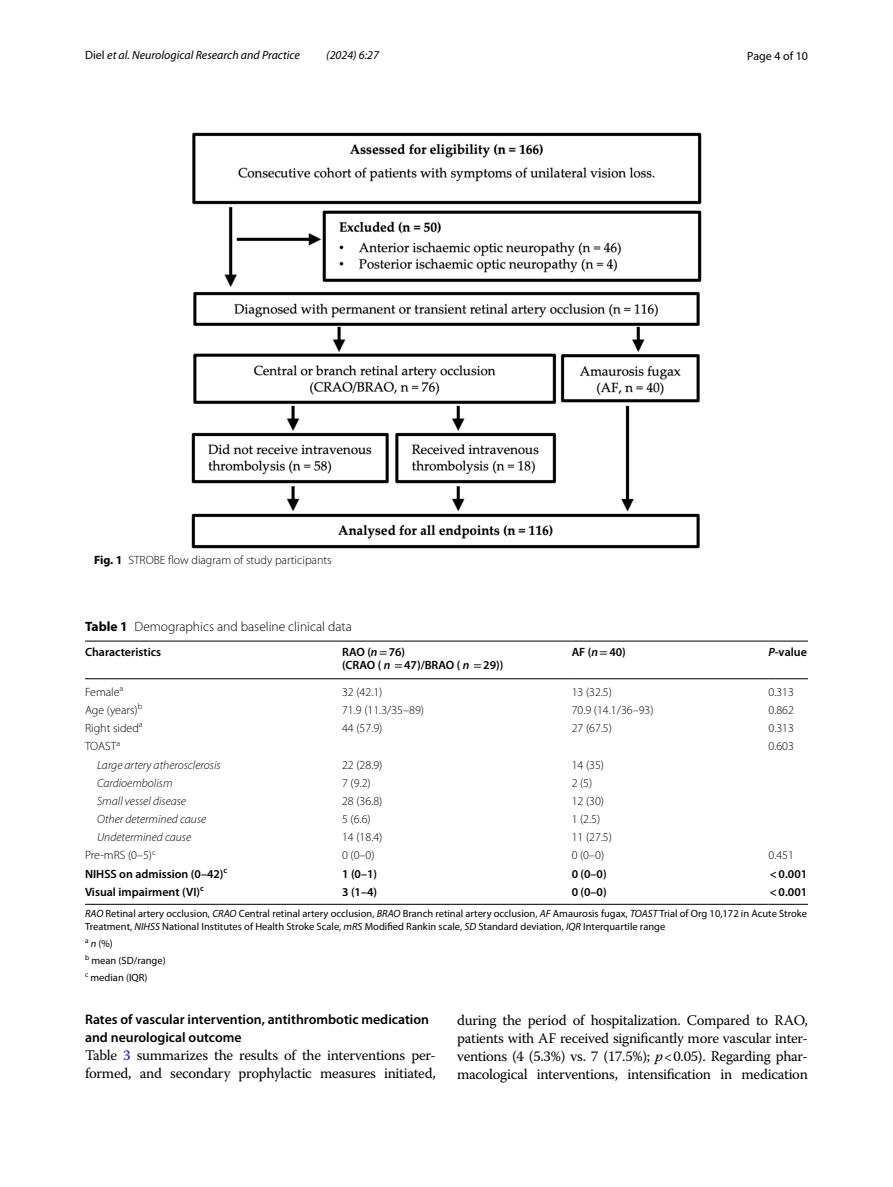
<style>
.page{position:relative;width:893px;height:1187px;background:#fff}
.page>*{position:absolute;margin:0;border:0;box-sizing:border-box;transform-origin:0 0}
.t1{font:14.7px/18px "Warnock Pro";letter-spacing:-.02em;color:#000}
.t2{font:600 13.8px/18px "Myriad Pro";color:#000}
.t3{font:300 13.5px "Myriad Pro";color:#000}
.t4{font:300 12px "Myriad Pro";color:#000}
.t5{font:600 12px/13.5px "Myriad Pro";color:#000}
.t6{font:italic 300 12px "Myriad Pro";color:#000}
.t7{font:italic 12px "Myriad Pro";color:#000}
.t8{font:12px "Myriad Pro";color:#000}
.t9{font:10.5px/17px "Myriad Pro";color:#000}
.s1{font-style:normal}
.s2{font-weight:700}
.s3{font-style:italic}
.s4{font-family:"STIX";font-weight:400}
.s5{color:#00f}
</style>
<div class="page">
<img style="left:191px;top:133px;width:511px;height:415px">
<hr style="left:85px;top:640px;width:257px;height:1px;background:#000">
<hr style="left:85px;top:678px;width:257px;height:1px;background:#000">
<hr style="left:342px;top:640px;width:230px;height:1px;background:#000">
<hr style="left:342px;top:678px;width:230px;height:1px;background:#000">
<hr style="left:572px;top:640px;width:196px;height:1px;background:#000">
<hr style="left:572px;top:678px;width:196px;height:1px;background:#000">
<hr style="left:768px;top:640px;width:40px;height:1px;background:#000">
<hr style="left:768px;top:678px;width:40px;height:1px;background:#000">
<hr style="left:85px;top:904px;width:257px;height:1px;background:#000">
<hr style="left:342px;top:904px;width:230px;height:1px;background:#000">
<hr style="left:572px;top:904px;width:196px;height:1px;background:#000">
<hr style="left:768px;top:904px;width:40px;height:1px;background:#000">
<p class="t7" style="left:85px;top:48px;width:216px"><span class="s1">Diel</span> et al. Neurological Research and Practice</p>
<p class="t7" style="left:326px;top:48px;width:54px">(2024) 6:27</p>
<p class="t8" style="left:747px;top:48px;width:62px">Page 4 of 10</p>
<p class="t4" style="left:94px;top:553px;width:239px"><span class="s2">Fig. 1</span> STROBE flow diagram of study participants</p>
<p class="t3" style="left:85px;top:619px;width:268px"><span class="s2">Table 1</span> Demographics and baseline clinical data</p>
<p class="t5" style="left:85px;top:644px;width:78px">Characteristics</p>
<p class="t5" style="left:342px;top:644px;width:163px">RAO (<span class="s3">n</span><span class="s4">=</span>76)<br>(CRAO ( <span class="s3">n</span> <span class="s4">=</span>47)/BRAO ( <span class="s3">n</span> <span class="s4">=</span>29))</p>
<p class="t5" style="left:572px;top:644px;width:56px">AF (<span class="s3">n</span><span class="s4">=</span>40)</p>
<p class="t5" style="left:768px;top:644px;width:40px"><span class="s3">P</span>-value</p>
<p class="t4" style="left:85px;top:685px;width:40px">Female<sup>a</sup></p>
<p class="t4" style="left:342px;top:685px;width:42px">32 (42.1)</p>
<p class="t4" style="left:572px;top:685px;width:42px">13 (32.5)</p>
<p class="t4" style="left:768px;top:685px;width:27px">0.313</p>
<p class="t4" style="left:85px;top:703px;width:59px">Age (years)<sup>b</sup></p>
<p class="t4" style="left:342px;top:703px;width:83px">71.9 (11.3/35–89)</p>
<p class="t4" style="left:572px;top:703px;width:83px">70.9 (14.1/36–93)</p>
<p class="t4" style="left:768px;top:703px;width:27px">0.862</p>
<p class="t4" style="left:85px;top:721px;width:59px">Right sided<sup>a</sup></p>
<p class="t4" style="left:342px;top:721px;width:42px">44 (57.9)</p>
<p class="t4" style="left:572px;top:721px;width:42px">27 (67.5)</p>
<p class="t4" style="left:768px;top:721px;width:27px">0.313</p>
<p class="t4" style="left:85px;top:739px;width:37px">TOAST<sup>a</sup></p>
<p class="t4" style="left:768px;top:739px;width:27px">0.603</p>
<p class="t6" style="left:97px;top:758px;width:125px">Large artery atherosclerosis</p>
<p class="t4" style="left:342px;top:758px;width:42px">22 (28.9)</p>
<p class="t4" style="left:572px;top:758px;width:34px">14 (35)</p>
<p class="t6" style="left:97px;top:776px;width:77px">Cardioembolism</p>
<p class="t4" style="left:342px;top:776px;width:30px">7 (9.2)</p>
<p class="t4" style="left:572px;top:776px;width:22px">2 (5)</p>
<p class="t6" style="left:97px;top:794px;width:90px">Small vessel disease</p>
<p class="t4" style="left:342px;top:794px;width:42px">28 (36.8)</p>
<p class="t4" style="left:572px;top:794px;width:34px">12 (30)</p>
<p class="t6" style="left:97px;top:812px;width:111px">Other determined cause</p>
<p class="t4" style="left:342px;top:812px;width:30px">5 (6.6)</p>
<p class="t4" style="left:572px;top:812px;width:30px">1 (2.5)</p>
<p class="t6" style="left:97px;top:830px;width:96px">Undetermined cause</p>
<p class="t4" style="left:342px;top:830px;width:42px">14 (18.4)</p>
<p class="t4" style="left:572px;top:830px;width:42px">11 (27.5)</p>
<p class="t4" style="left:85px;top:848px;width:72px">Pre-mRS (0–5)<sup>c</sup></p>
<p class="t4" style="left:342px;top:848px;width:34px">0 (0–0)</p>
<p class="t4" style="left:572px;top:848px;width:34px">0 (0–0)</p>
<p class="t4" style="left:768px;top:848px;width:27px">0.451</p>
<p class="t5" style="left:85px;top:866px;width:144px">NIHSS on admission (0–42)<sup>c</sup></p>
<p class="t5" style="left:342px;top:866px;width:37px">1 (0–1)</p>
<p class="t5" style="left:572px;top:866px;width:37px">0 (0–0)</p>
<p class="t5" style="left:770px;top:866px;width:39px">&lt;0.001</p>
<p class="t5" style="left:85px;top:884px;width:120px">Visual impairment (VI)<sup>c</sup></p>
<p class="t5" style="left:342px;top:884px;width:37px">3 (1–4)</p>
<p class="t5" style="left:572px;top:884px;width:37px">0 (0–0)</p>
<p class="t5" style="left:770px;top:884px;width:39px">&lt;0.001</p>
<p class="t9" style="left:85px;top:906px;width:723px;line-height:12.8px"><span class="s3">RAO</span> Retinal artery occlusion, <span class="s3">CRAO</span> Central retinal artery occlusion, <span class="s3">BRAO</span> Branch retinal artery occlusion, <span class="s3">AF</span> Amaurosis fugax, <span class="s3">TOAST</span> Trial of Org 10,172 in Acute Stroke<br>Treatment, <span class="s3">NIHSS</span> National Institutes of Health Stroke Scale, <span class="s3">mRS</span> Modified Rankin scale, <span class="s3">SD</span> Standard deviation, <span class="s3">IQR</span> Interquartile range</p>
<p class="t9" style="left:85px;top:934px;width:82px"><sup>a</sup> <span class="s3">n</span> (%)<br><sup>b</sup> mean (SD/range) <sup>c</sup> median (IQR)</p>
<p class="t2" style="left:85px;top:1010px;width:345px">Rates of vascular intervention, antithrombotic medication and neurological outcome</p>
<p class="t1" style="left:85px;top:1046px;width:352px">Table <span class="s5">3</span> summarizes the results of the interventions per&shy;formed, and secondary prophylactic measures initiated,</p>
<p class="t1" style="left:457px;top:1010px;width:352px;text-align:justify">during the period of hospitalization. Compared to RAO, patients with AF received significantly more vascular inter&shy;ventions (4 (5.3%) vs. 7 (17.5%); <span class="s3">p</span>&lt;0.05). Regarding phar&shy;macological interventions, intensification in medication</p>
</div>
